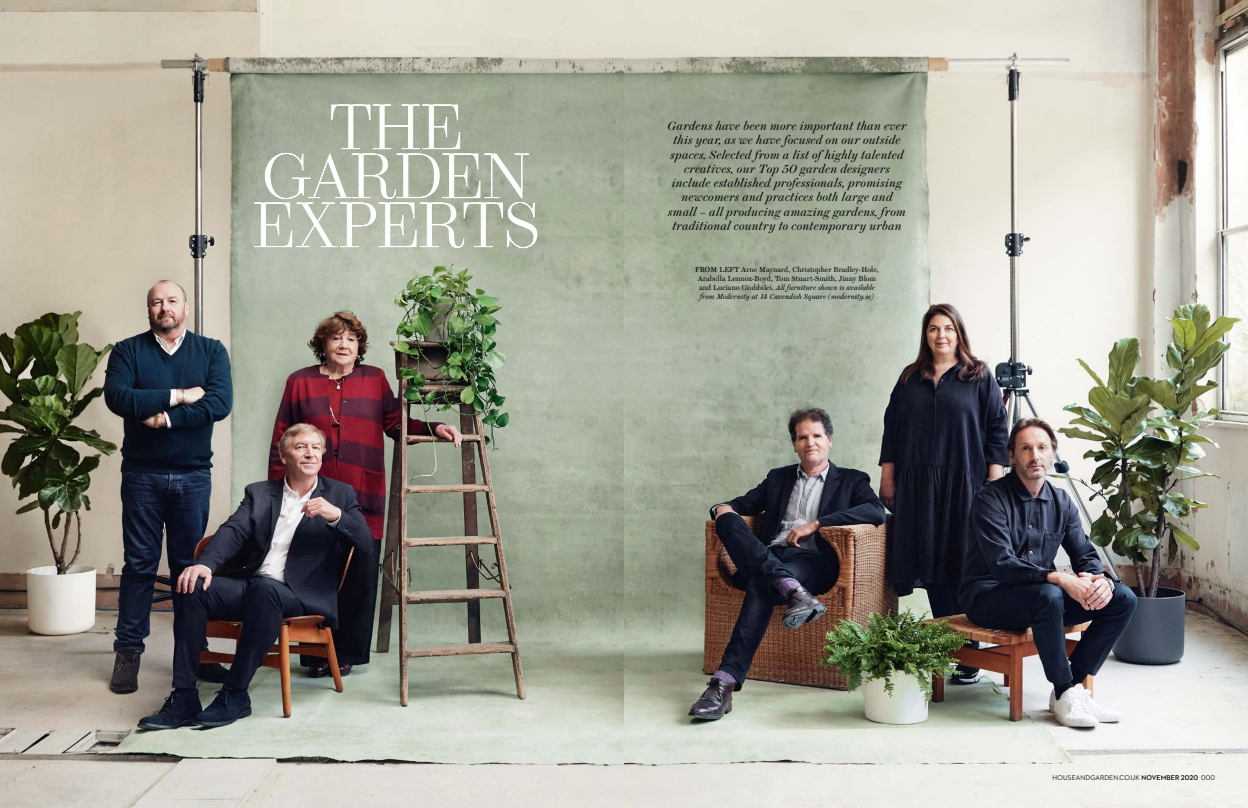
<style>
.page{position:relative;width:1248px;height:808px;background:#fff}
.page>*{position:absolute;margin:0;border:0;box-sizing:border-box;transform-origin:0 0}
.t1{font:200 63px/49px "Brunel Hairline";letter-spacing:.015em;color:#fff;text-align:center}
.t2{font:italic 12px/14.2px "Brunel Deck";letter-spacing:.03em;color:#000;text-align:center}
.t3{font:7.2px/9px "Brunel Text";letter-spacing:.01em;color:#000;text-align:center}
.t4{font:500 7.1px "Neutraface 2 Display";letter-spacing:.02em;color:#000}
.s1{font-style:italic}
.s2{font-weight:700}
</style>
<div class="page">
<img style="left:0;top:0;width:1247px;height:808px">
<svg style="left:254px;top:105px;width:283px;height:143px"></svg>
<h1 class="t1" style="left:253px;top:100px;width:287px">THE<br>GARDEN<br>EXPERTS</h1>
<p class="t2" style="left:667px;top:119px;width:240px">Gardens have been more important than ever this year, as we have focused on our outside spaces. Selected from a list of highly talented creatives, our Top 50 garden designers include established professionals, promising newcomers and practices both large and small – all producing amazing gardens, from traditional country to contemporary urban</p>
<p class="t3" style="left:695px;top:265px;width:185px">FROM LEFT Arne Maynard, Christopher Bradley-Hole, Arabella Lennox-Boyd, Tom Stuart-Smith, Jinny Blom and Luciano Giubbilei. <span class="s1">All furniture shown is available from Modernity at 14 Cavendish Square (modernity.se)</span></p>
<p class="t4" style="left:1052px;top:773px;width:164px">HOUSEANDGARDEN.CO.UK <span class="s2">NOVEMBER 2020</span> 000</p>
</div>
